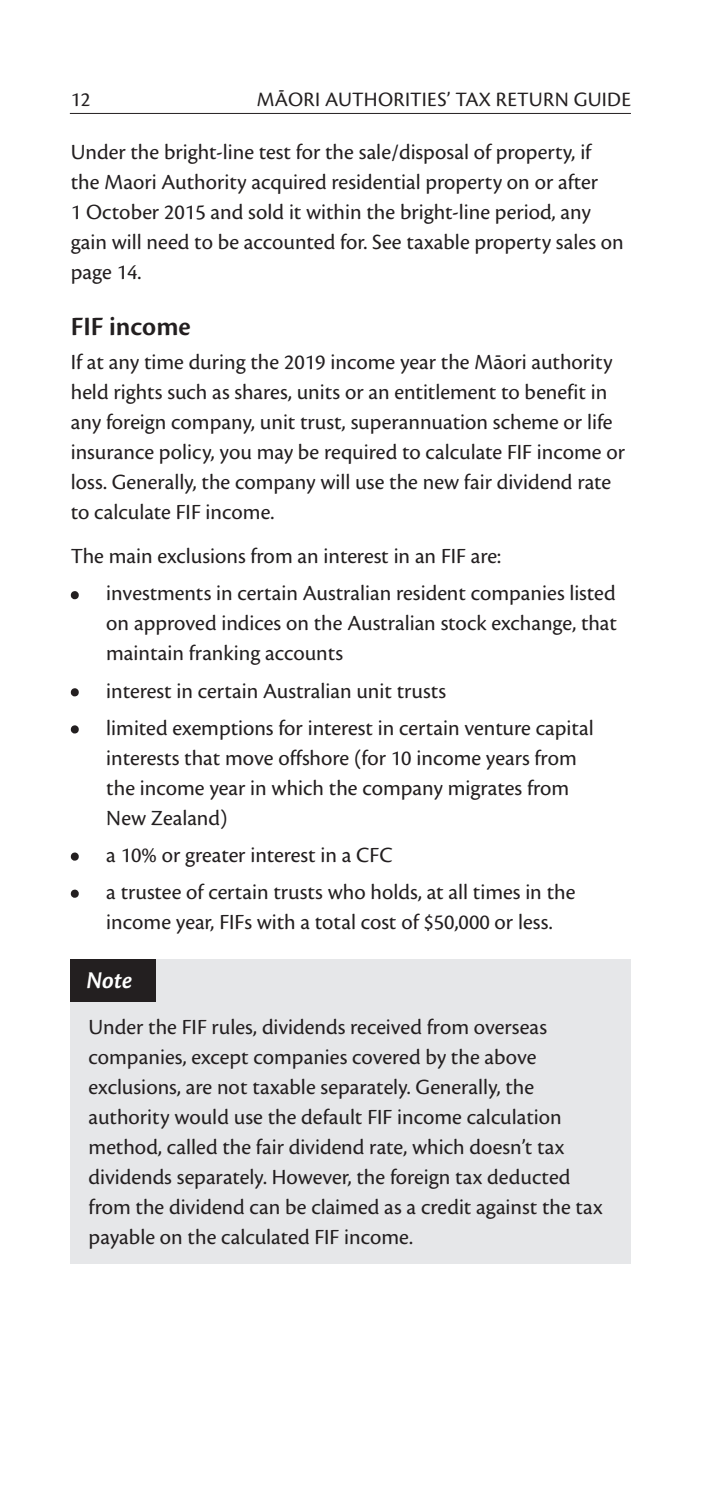
<style>
.page{position:relative;width:702px;height:1489px;background:#fff}
.page>*{position:absolute;margin:0;border:0;box-sizing:border-box;transform-origin:0 0}
.t1{font:600 27.5px "Cronos Pro";color:#231f20}
.t2{font:italic 600 25px "Cronos Pro";color:#fff}
.t3{font:22.5px/30px "Cronos Pro";color:#231f20}
.t4{font:21.25px "Cronos Pro";letter-spacing:.015em;color:#231f20}
.s1{font-weight:600}
</style>
<div class="page">
<hr style="left:70px;top:113px;width:561px;height:1px;background:#231f20">
<div style="left:71px;top:591px;width:8px;height:8px;border:2px solid #231f20;border-radius:50%"></div>
<div style="left:71px;top:688px;width:8px;height:8px;border:2px solid #231f20;border-radius:50%"></div>
<div style="left:71px;top:725px;width:8px;height:8px;border:2px solid #231f20;border-radius:50%"></div>
<div style="left:71px;top:852px;width:8px;height:8px;border:2px solid #231f20;border-radius:50%"></div>
<div style="left:71px;top:889px;width:8px;height:8px;border:2px solid #231f20;border-radius:50%"></div>
<div style="left:71px;top:958px;width:560px;height:305px;background:#e6e7e9"></div>
<div style="left:71px;top:958px;width:85px;height:43px;background:#231f20"></div>
<p class="t4" style="left:71px;top:87px;width:21px">12</p>
<p class="t4" style="left:257px;top:87px;width:376px">MĀORI AUTHORITIES’ TAX RETURN GUIDE</p>
<p class="t3" style="left:71px;top:137px;width:554px">Under the bright-line test for the sale/disposal of property, if the Maori Authority acquired residential property on or after<br>1 October 2015 and sold it within the bright-line period, any gain will need to be accounted for. See taxable property sales on page 14.</p>
<p class="t1" style="left:71px;top:311px;width:121px">FIF income</p>
<p class="t3" style="left:71px;top:347px;width:555px">If at any time during the 2019 income year the Māori authority held rights such as shares, units or an entitlement to benefit in any foreign company, unit trust, superannuation scheme or life insurance policy, you may be required to calculate FIF income or loss. Generally, the company will use the new fair dividend rate to calculate FIF income.</p>
<p class="t3" style="left:71px;top:541px;width:432px">The main exclusions from an interest in an FIF are:</p>
<p class="t3" style="left:106px;top:578px;width:512px;text-align:justify;text-indent:-35px"><span class="s1">•</span> investments in certain Australian resident companies listed on approved indices on the Australian stock exchange, that maintain franking accounts</p>
<p class="t3" style="left:71px;top:675px;width:377px"><span class="s1">•</span> interest in certain Australian unit trusts</p>
<p class="t3" style="left:106px;top:712px;width:489px;text-indent:-35px"><span class="s1">•</span> limited exemptions for interest in certain venture capital interests that move offshore (for 10 income years from the income year in which the company migrates from New Zealand)</p>
<p class="t3" style="left:71px;top:839px;width:323px"><span class="s1">•</span> a 10% or greater interest in a CFC</p>
<p class="t3" style="left:71px;top:877px;width:506px;text-align:center"><span class="s1">•</span> a trustee of certain trusts who holds, at all times in the income year, FIFs with a total cost of $50,000 or less.</p>
<p class="t2" style="left:86px;top:966px;width:47px">Note</p>
<p class="t3" style="left:89px;top:1011px;width:515px">Under the FIF rules, dividends received from overseas companies, except companies covered by the above exclusions, are not taxable separately. Generally, the authority would use the default FIF income calculation method, called the fair dividend rate, which doesn’t tax dividends separately. However, the foreign tax deducted from the dividend can be claimed as a credit against the tax payable on the calculated FIF income.</p>
</div>
